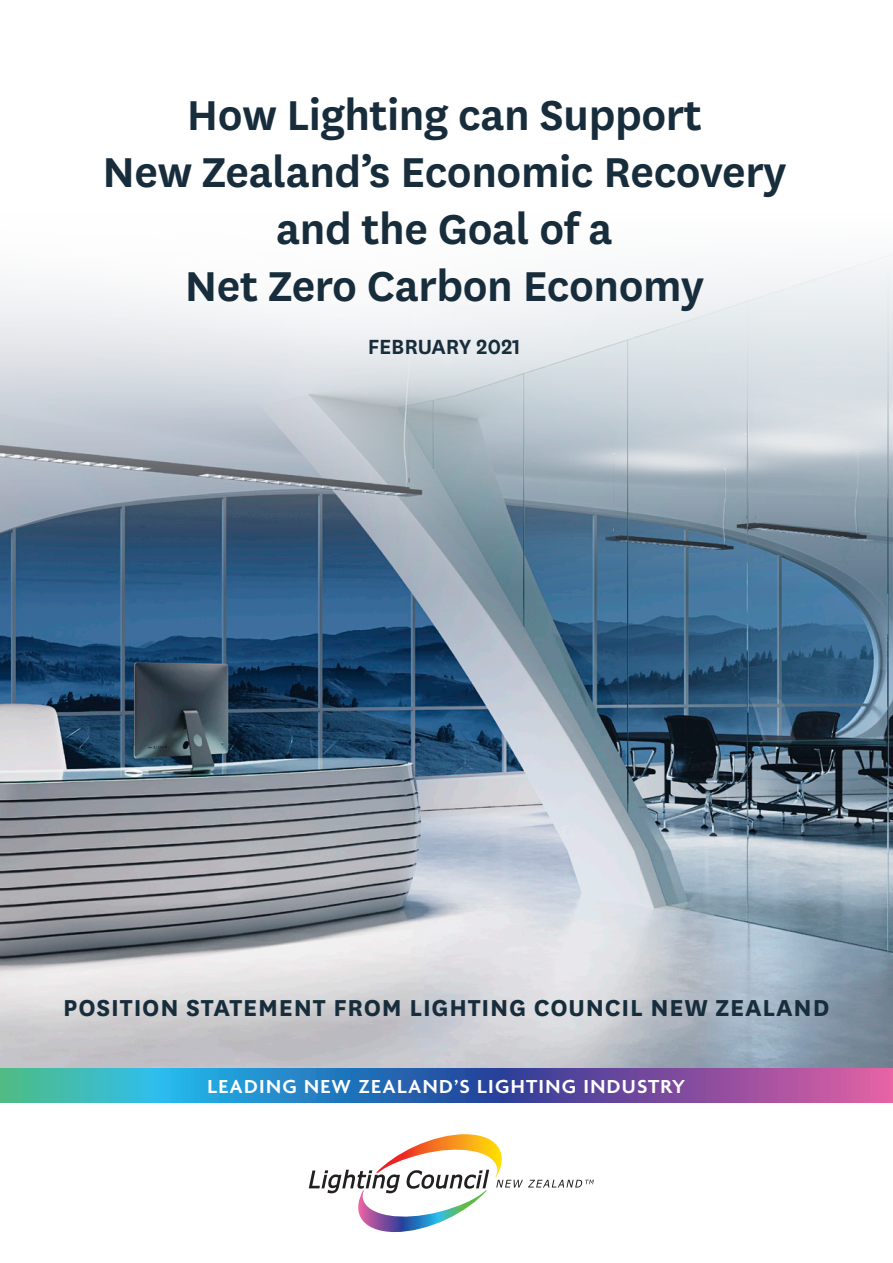
<style>
.page{position:relative;width:893px;height:1263px;background:#fff}
.page>*{position:absolute;margin:0;border:0;box-sizing:border-box;transform-origin:0 0}
.t1{font:600 48.75px/57px "National";letter-spacing:-.01em;color:#182d3c;text-align:center}
.t2{font:700 27px "National";letter-spacing:.03em;color:#182d3c}
.t3{font:600 24px "National";letter-spacing:-.01em;color:#182d3c}
.t4{font:600 20.4px "Agenda";letter-spacing:.06em;color:#fff;scale:1.05 1}
</style>
<div class="page">
<img style="left:0;top:680px;width:893px;height:389px">
<svg style="left:0;top:254px;width:893px;height:426px;background:#97aaba"></svg>
<svg style="left:309px;top:1134px;width:285px;height:98px"></svg>
<svg style="left:0;top:1069px;width:893px;height:34px;background:#5573b0"></svg>
<p class="t1" style="left:102px;top:84px;width:685px">How Lighting can Support<br>New Zealand’s Economic Recovery and the Goal of a<br>Net Zero Carbon Economy</p>
<p class="t3" style="left:368px;top:329px;width:154px">FEBRUARY 2021</p>
<p class="t2" style="left:63px;top:988px;width:768px">POSITION STATEMENT FROM LIGHTING COUNCIL NEW ZEALAND</p>
<p class="t4" style="left:208px;top:1075px;width:457px">LEADING NEW ZEALAND’S LIGHTING INDUSTRY</p>
</div>
